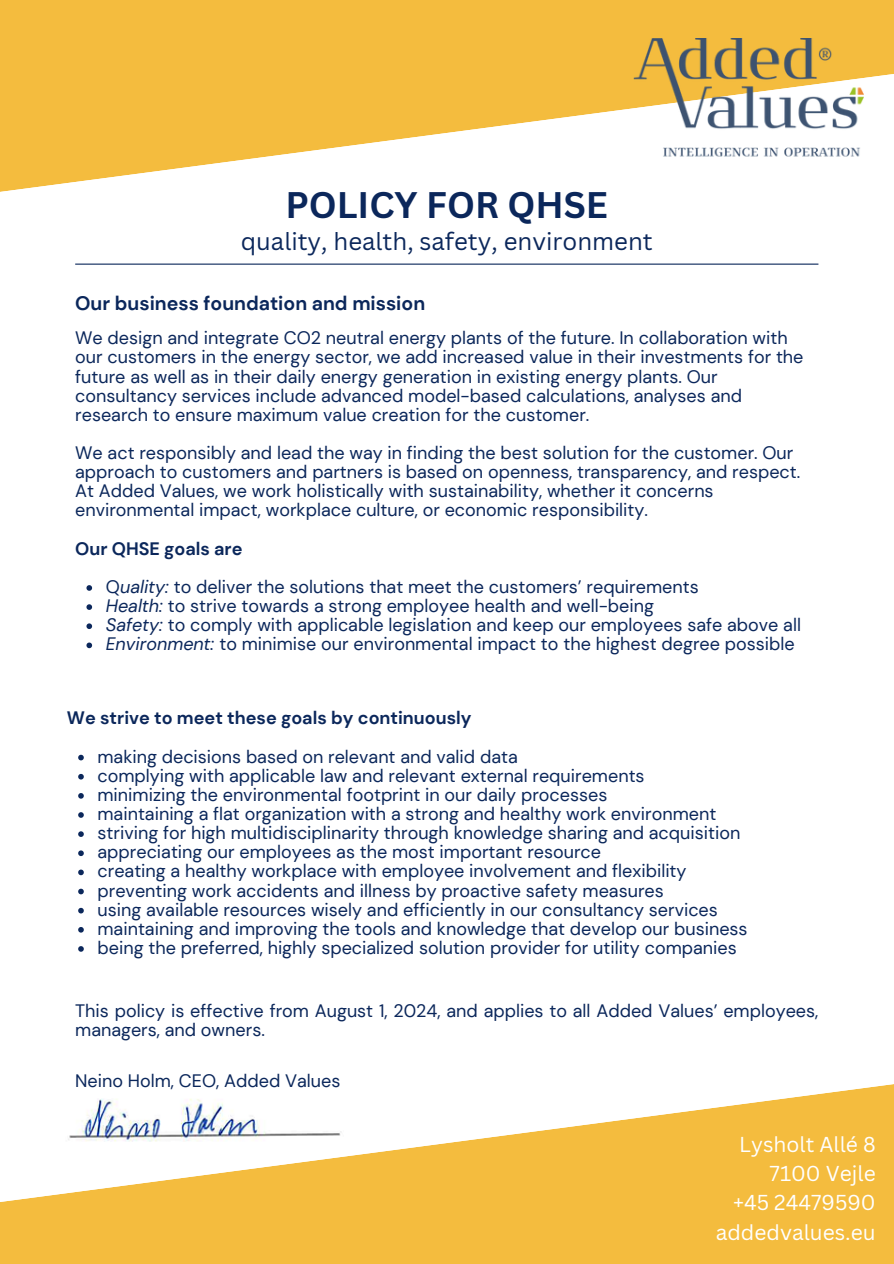
<style>
.page{position:relative;width:894px;height:1264px;background:#fff}
.page>*{position:absolute;margin:0;border:0;box-sizing:border-box;transform-origin:0 0}
.t1{font:700 36px "Canva Sans";color:#0b275b}
.t2{font:24px "Canva Sans";color:#0b275b}
.t3{font:21px/29.2px "Canva Sans";color:#fff;text-align:right}
.t4{font:700 19.5px "DM Sans";color:#0b275b}
.t5{font:18px/19.2px "DM Sans";color:#0b275b}
.t6{font:700 18px "DM Sans";color:#0b275b}
.s1{font-style:italic}
</style>
<div class="page">
<svg style="left:0;top:0;width:893px;height:192px;fill:#f4bc3e"></svg>
<svg style="left:0;top:1084px;width:893px;height:179px;fill:#f4bc3e"></svg>
<hr style="left:75px;top:263px;width:743px;height:2px;background:#0b275b">
<img style="left:633px;top:39px;width:230px;height:129px">
<img style="left:57px;top:1091px;width:289px;height:59px">
<svg style="left:86px;top:585px;width:6px;height:5px"></svg>
<svg style="left:86px;top:604px;width:6px;height:6px"></svg>
<svg style="left:86px;top:623px;width:6px;height:6px"></svg>
<svg style="left:86px;top:642px;width:6px;height:6px"></svg>
<svg style="left:78px;top:754px;width:6px;height:6px"></svg>
<svg style="left:78px;top:774px;width:6px;height:5px"></svg>
<svg style="left:78px;top:793px;width:6px;height:5px"></svg>
<svg style="left:78px;top:812px;width:6px;height:5px"></svg>
<svg style="left:78px;top:831px;width:6px;height:6px"></svg>
<svg style="left:78px;top:850px;width:6px;height:6px"></svg>
<svg style="left:78px;top:869px;width:6px;height:6px"></svg>
<svg style="left:78px;top:888px;width:6px;height:6px"></svg>
<svg style="left:78px;top:907px;width:6px;height:6px"></svg>
<svg style="left:78px;top:927px;width:6px;height:5px"></svg>
<svg style="left:78px;top:946px;width:6px;height:5px"></svg>
<h1 class="t1" style="left:285px;top:180px;width:324px">POLICY FOR QHSE</h1>
<h2 class="t2" style="left:241px;top:224px;width:413px">quality, health, safety, environment</h2>
<h4 class="t4" style="left:75px;top:290px;width:351px">Our business foundation and mission</h4>
<p class="t5" style="left:75px;top:328px;width:729px">We design and integrate CO2 neutral energy plants of the future. In collaboration with our customers in the energy sector, we add increased value in their investments for the future as well as in their daily energy generation in existing energy plants. Our consultancy services include advanced model-based calculations, analyses and research to ensure maximum value creation for the customer.</p>
<p class="t5" style="left:75px;top:443px;width:726px">We act responsibly and lead the way in finding the best solution for the customer. Our approach to customers and partners is based on openness, transparency, and respect.<br>At Added Values, we work holistically with sustainability, whether it concerns environmental impact, workplace culture, or economic responsibility.</p>
<h4 class="t6" style="left:75px;top:537px;width:169px">Our QHSE goals are</h4>
<p class="t5" style="left:106px;top:577px;width:594px">Q<span class="s1">uality:</span> to deliver the solutions that meet the customers’ requirements</p>
<p class="t5" style="left:106px;top:596px;width:549px"><span class="s1">Health:</span> to strive towards a strong employee health and well-being</p>
<p class="t5" style="left:106px;top:615px;width:696px"><span class="s1">Safety:</span> to comply with applicable legislation and keep our employees safe above all</p>
<p class="t5" style="left:106px;top:634px;width:690px"><span class="s1">Environment:</span> to minimise our environmental impact to the highest degree possible</p>
<p class="t6" style="left:67px;top:706px;width:406px">We strive to meet these goals by continuously</p>
<p class="t5" style="left:97px;top:747px;width:421px">making decisions based on relevant and valid data</p>
<p class="t5" style="left:97px;top:766px;width:548px">complying with applicable law and relevant external requirements</p>
<p class="t5" style="left:97px;top:785px;width:511px">minimizing the environmental footprint in our daily processes</p>
<p class="t5" style="left:97px;top:804px;width:620px">maintaining a flat organization with a strong and healthy work environment</p>
<p class="t5" style="left:97px;top:823px;width:644px">striving for high multidisciplinarity through knowledge sharing and acquisition</p>
<p class="t5" style="left:97px;top:842px;width:505px">appreciating our employees as the most important resource</p>
<p class="t5" style="left:97px;top:861px;width:590px">creating a healthy workplace with employee involvement and flexibility</p>
<p class="t5" style="left:97px;top:880px;width:567px">preventing work accidents and illness by proactive safety measures</p>
<p class="t5" style="left:97px;top:900px;width:621px">using available resources wisely and efficiently in our consultancy services</p>
<p class="t5" style="left:97px;top:919px;width:651px">maintaining and improving the tools and knowledge that develop our business</p>
<p class="t5" style="left:97px;top:938px;width:640px">being the preferred, highly specialized solution provider for utility companies</p>
<p class="t5" style="left:75px;top:1001px;width:744px">This policy is effective from August 1, 2024, and applies to all Added Values’ employees, managers, and owners.</p>
<h3 class="t5" style="left:75px;top:1071px;width:266px">Neino Holm, CEO, Added Values</h3>
<p class="t3" style="left:715px;top:1129px;width:161px">Lysholt Allé 8<br>7100 Vejle<br>+45 24479590 addedvalues.eu</p>
</div>
